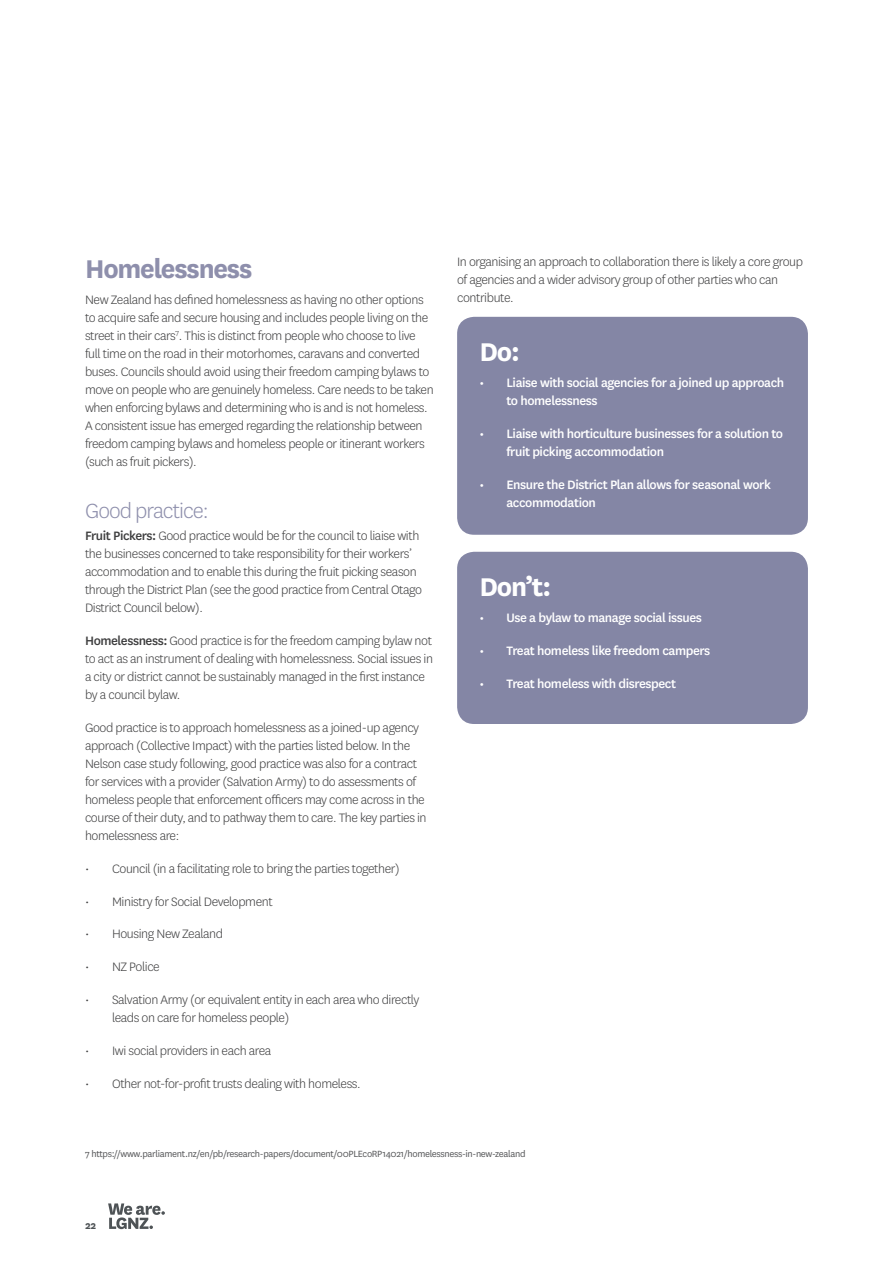
<style>
.page{position:relative;width:893px;height:1263px;background:#fff}
.page>*{position:absolute;margin:0;border:0;box-sizing:border-box;transform-origin:0 0}
.Heading{font:700 30px "National";letter-spacing:-.04em;color:#8e8fac}
.Heading-2{font:700 30px "National";color:#fff}
.Subhead{font:300 24px "National";letter-spacing:-.04em;color:#8e8fac}
.Body_copy{font:300 14.25px/18px "National";letter-spacing:-.03em;color:#3e3e3f}
.t1{font:500 14.25px/18px "National";letter-spacing:-.03em;color:#fff}
.t2{font:700 12px "National";color:#4e5356}
.Footnotes{font:10.5px "National";letter-spacing:-.03em;color:#57585a}
.s1{font-weight:500}
</style>
<div class="page">
<svg style="left:108px;top:1203px;width:57px;height:26px"></svg>
<div style="left:457px;top:317px;width:351px;height:218px;background:#8486a5;border-radius:17px"></div>
<div style="left:457px;top:552px;width:351px;height:172px;background:#8486a5;border-radius:17px"></div>
<p class="Heading" style="left:85px;top:247px;width:169px">Homelessness</p>
<p class="Body_copy" style="left:85px;top:290px;width:350px">New Zealand has defined homelessness as having no other options to acquire safe and secure housing and includes people living on the street in their cars<sup>7</sup>. This is distinct from people who choose to live full time on the road in their motorhomes, caravans and converted buses. Councils should avoid using their freedom camping bylaws to move on people who are genuinely homeless. Care needs to be taken when enforcing bylaws and determining who is and is not homeless.<br>A consistent issue has emerged regarding the relationship between freedom camping bylaws and homeless people or itinerant workers (such as fruit pickers).</p>
<p class="Subhead" style="left:85px;top:495px;width:125px">Good practice:</p>
<p class="Body_copy" style="left:85px;top:526px;width:339px"><span class="s1">Fruit Pickers:</span> Good practice would be for the council to liaise with the businesses concerned to take responsibility for their workers’ accommodation and to enable this during the fruit picking season through the District Plan (see the good practice from Central Otago District Council below).</p>
<p class="Body_copy" style="left:85px;top:631px;width:349px"><span class="s1">Homelessness:</span> Good practice is for the freedom camping bylaw not to act as an instrument of dealing with homelessness. Social issues in a city or district cannot be sustainably managed in the first instance by a council bylaw.</p>
<p class="Body_copy" style="left:85px;top:718px;width:343px">Good practice is to approach homelessness as a joined-up agency approach (Collective Impact) with the parties listed below. In the Nelson case study following, good practice was also for a contract for services with a provider (Salvation Army) to do assessments of homeless people that enforcement officers may come across in the course of their duty, and to pathway them to care. The key parties in homelessness are:</p>
<p class="Body_copy" style="left:85px;top:859px;width:316px">• Council (in a facilitating role to bring the parties together)</p>
<p class="Body_copy" style="left:85px;top:892px;width:189px">• Ministry for Social Development</p>
<p class="Body_copy" style="left:85px;top:925px;width:140px">• Housing New Zealand</p>
<p class="Body_copy" style="left:85px;top:957px;width:76px">• NZ Police</p>
<p class="Body_copy" style="left:112px;top:990px;width:309px;text-indent:-27px">• Salvation Army (or equivalent entity in each area who directly leads on care for homeless people)</p>
<p class="Body_copy" style="left:85px;top:1041px;width:188px">• Iwi social providers in each area</p>
<p class="Body_copy" style="left:85px;top:1074px;width:277px">• Other not-for-profit trusts dealing with homeless.</p>
<p class="Body_copy" style="left:457px;top:252px;width:347px">In organising an approach to collaboration there is likely a core group of agencies and a wider advisory group of other parties who can contribute.</p>
<p class="Heading-2" style="left:479px;top:330px;width:42px">Do:</p>
<p class="t1" style="left:506px;top:373px;width:279px;text-indent:-27px">• Liaise with social agencies for a joined up approach to homelessness</p>
<p class="t1" style="left:506px;top:424px;width:278px;text-indent:-27px">• Liaise with horticulture businesses for a solution to fruit picking accommodation</p>
<p class="t1" style="left:506px;top:475px;width:266px;text-indent:-27px">• Ensure the District Plan allows for seasonal work accommodation</p>
<p class="Heading-2" style="left:479px;top:565px;width:73px">Don’t:</p>
<p class="t1" style="left:479px;top:608px;width:224px">• Use a bylaw to manage social issues</p>
<p class="t1" style="left:479px;top:641px;width:232px">• Treat homeless like freedom campers</p>
<p class="t1" style="left:479px;top:674px;width:198px">• Treat homeless with disrespect</p>
<p class="Footnotes" style="left:85px;top:1146px;width:442px">7 https://www.parliament.nz/en/pb/research-papers/document/00PLEcoRP14021/homelessness-in-new-zealand</p>
<p class="t2" style="left:85px;top:1217px;width:13px">22</p>
</div>
